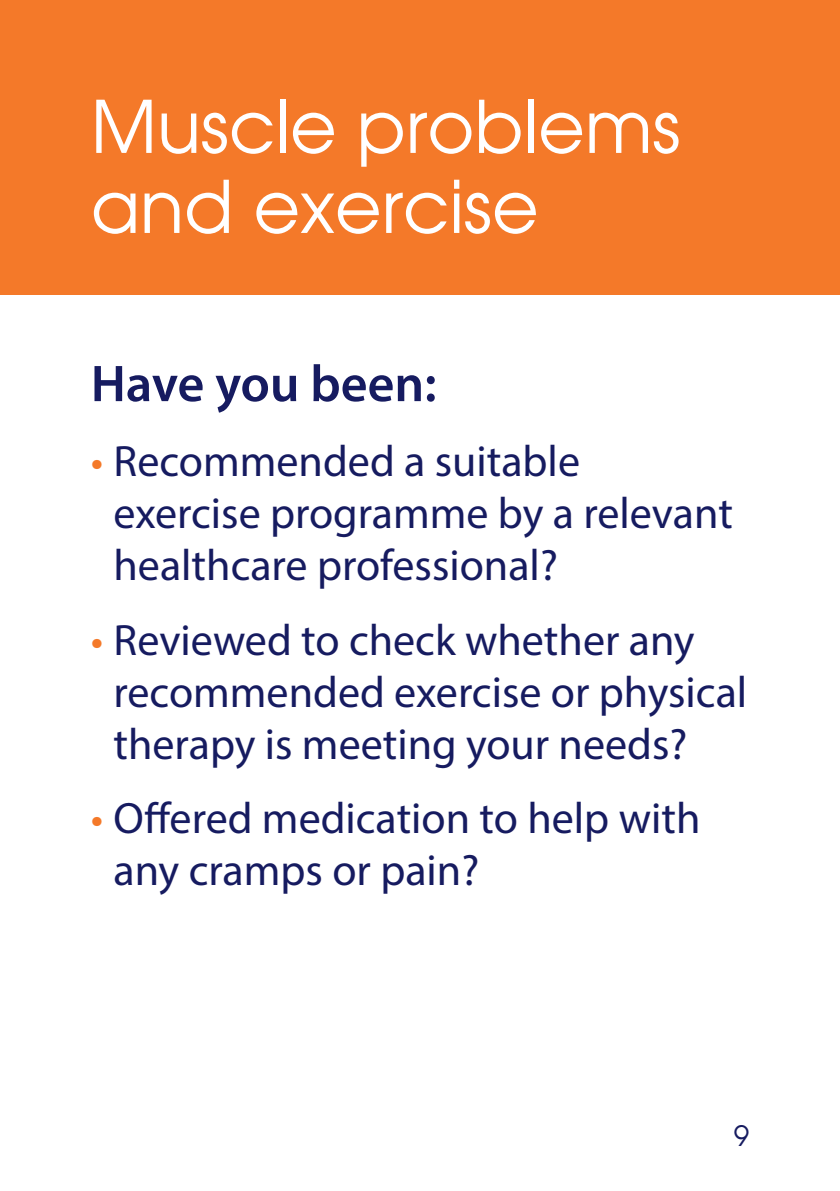
<style>
.page{position:relative;width:840px;height:1191px;background:#fff}
.page>*{position:absolute;margin:0;border:0;box-sizing:border-box;transform-origin:0 0}
.t1{font:72px/80px "Avant Garde";color:#fff}
.t2{font:600 52px "Myriad Pro";color:#161b60}
.t3{font:44px/52px "Myriad Pro";color:#161b60}
.t4{font:28px "Avant Garde";color:#161b60}
.s1{color:#f47929}
</style>
<div class="page">
<div style="left:0;top:0;width:839px;height:295px;background:#f47929"></div>
<h1 class="t1" style="left:91px;top:94px;width:591px">Muscle problems and exercise</h1>
<p class="t2" style="left:91px;top:364px;width:347px">Have you been:</p>
<p class="t3" style="left:113px;top:439px;width:620px;text-indent:-23px"><span class="s1">•</span> Recommended a suitable exercise programme by a relevant healthcare professional?</p>
<p class="t3" style="left:113px;top:617px;width:635px;text-indent:-23px"><span class="s1">•</span> Reviewed to check whether any recommended exercise or physical therapy is meeting your needs?</p>
<p class="t3" style="left:113px;top:796px;width:588px;text-indent:-23px"><span class="s1">•</span> Ofered medication to help with any cramps or pain?</p>
<p class="t4" style="left:733px;top:1124px;width:17px">9</p>
</div>
